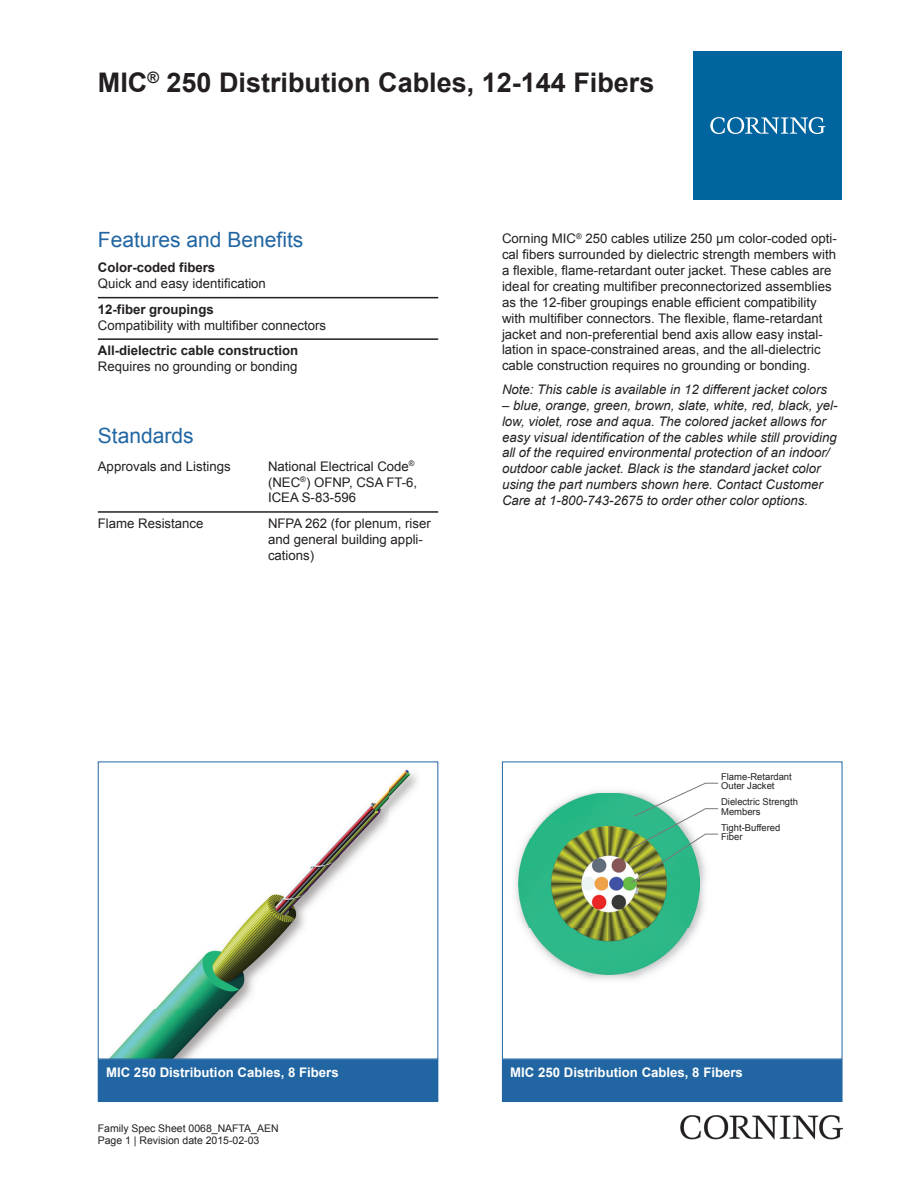
<style>
.page{position:relative;width:919px;height:1187px;background:#fff}
.page>*{position:absolute;margin:0;border:0;box-sizing:border-box;transform-origin:0 0}
.t1{font:700 27px "Arial";color:#231f20}
.t2{font:21px "Arial";color:#2166a2}
.t3{font:13.2px/15.9px "Arial";color:#231f20}
.t4{font:italic 13.2px/15.9px "Arial";color:#231f20}
.t5{font:700 13.2px "Arial";color:#231f20}
.t6{font:700 13.2px "Arial";color:#fff}
.t7{font:10.5px/12.6px "Arial";color:#231f20}
.t8{font:9.45px/9.4px "Arial";color:#231f20}
.s1{font-style:normal}
</style>
<div class="page">
<hr style="left:98px;top:297px;width:340px;height:1px;background:#231f20">
<hr style="left:98px;top:338px;width:340px;height:2px;background:#231f20">
<hr style="left:98px;top:511px;width:170px;height:1px;background:#231f20">
<hr style="left:268px;top:511px;width:170px;height:1px;background:#231f20">
<img style="left:110px;top:769px;width:307px;height:288px">
<div style="left:98px;top:1059px;width:340px;height:42px;background:#2166a2"></div>
<div style="left:98px;top:1059px;width:340px;height:42px;border:1px solid #2166a2"></div>
<img style="left:515px;top:791px;width:190px;height:189px">
<img style="left:518px;top:793px;width:181px;height:181px">
<svg style="left:624px;top:782px;width:94px;height:101px"></svg>
<div style="left:502px;top:1059px;width:340px;height:42px;background:#2166a2"></div>
<div style="left:502px;top:1059px;width:340px;height:42px;border:1px solid #2166a2"></div>
<div style="left:693px;top:51px;width:149px;height:149px;background:#00649e"></div>
<svg style="left:710px;top:117px;width:115px;height:17px"></svg>
<img style="left:680px;top:1115px;width:162px;height:24px">
<h1 class="t1" style="left:98px;top:64px;width:558px">MIC<sup>®</sup> 250 Distribution Cables, 12-144 Fibers</h1>
<h2 class="t2" style="left:98px;top:225px;width:207px">Features and Benefits</h2>
<p class="t5" style="left:98px;top:259px;width:119px">Color-coded fibers</p>
<p class="t3" style="left:98px;top:276px;width:170px">Quick and easy identification</p>
<p class="t5" style="left:98px;top:300px;width:117px">12-fiber groupings</p>
<p class="t3" style="left:98px;top:317px;width:230px">Compatibility with multifiber connectors</p>
<p class="t5" style="left:98px;top:342px;width:202px">All-dielectric cable construction</p>
<p class="t3" style="left:98px;top:358px;width:201px">Requires no grounding or bonding</p>
<h2 class="t2" style="left:98px;top:422px;width:97px">Standards</h2>
<p class="t3" style="left:98px;top:458px;width:134px">Approvals and Listings</p>
<p class="t3" style="left:268px;top:458px;width:151px">National Electrical Code<sup>® </sup>(NEC<sup>®</sup>) OFNP, CSA FT-6,<br>ICEA S-83-596</p>
<p class="t3" style="left:98px;top:515px;width:107px">Flame Resistance</p>
<p class="t3" style="left:268px;top:515px;width:164px">NFPA 262 (for plenum, riser and general building appli&shy;cations)</p>
<p class="t3" style="left:502px;top:231px;width:336px">Corning MIC<sup>®</sup> 250 cables utilize 250 μm color-coded opti&shy;cal fibers surrounded by dielectric strength members with a flexible, flame-retardant outer jacket. These cables are ideal for creating multifiber preconnectorized assemblies as the 12-fiber groupings enable efficient compatibility with multifiber connectors. The flexible, flame-retardant jacket and non-preferential bend axis allow easy instal&shy;lation in space-constrained areas, and the all-dielectric cable construction requires no grounding or bonding.</p>
<p class="t4" style="left:502px;top:381px;width:326px">Note: This cable is available in 12 different jacket colors</p>
<p class="t4" style="left:502px;top:397px;width:337px"><span class="s1">–</span> blue, orange, green, brown, slate, white, red, black, yel&shy;low, violet, rose and aqua. The colored jacket allows for easy visual identification of the cables while still providing all of the required environmental protection of an indoor/ outdoor cable jacket. Black is the standard jacket color using the part numbers shown here. Contact Customer Care at 1-800-743-2675 to order other color options.</p>
<p class="t8" style="left:721px;top:771px;width:72px">Flame-Retardant<br>Outer Jacket</p>
<p class="t8" style="left:721px;top:797px;width:78px">Dielectric Strength<br>Members</p>
<p class="t8" style="left:721px;top:822px;width:61px">Tight-Buffered<br>Fiber</p>
<p class="t6" style="left:106px;top:1063px;width:234px">MIC 250 Distribution Cables, 8 Fibers</p>
<p class="t6" style="left:510px;top:1063px;width:234px">MIC 250 Distribution Cables, 8 Fibers</p>
<p class="t7" style="left:98px;top:1121px;width:182px">Family Spec Sheet 0068_NAFTA_AEN<br>Page 1 | Revision date 2015-02-03</p>
</div>
